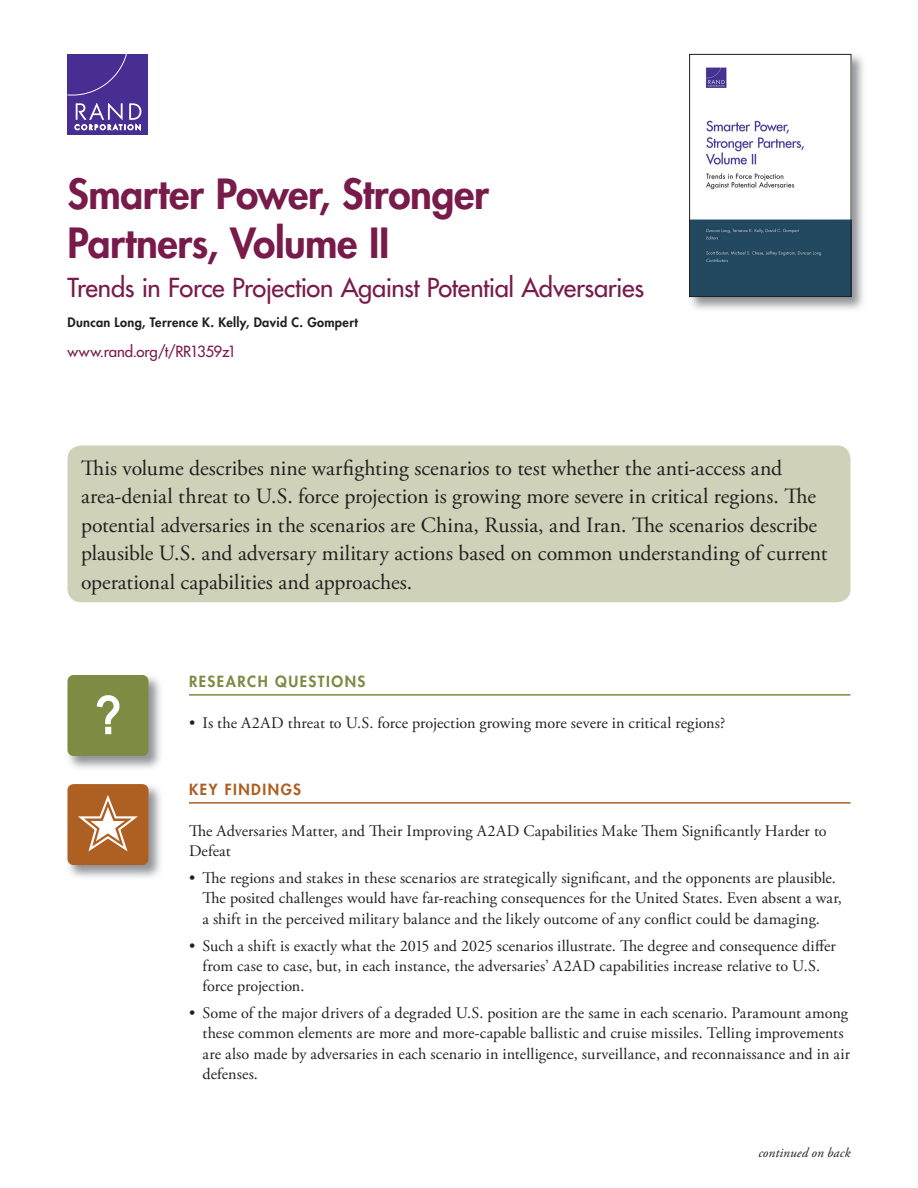
<style>
.page{position:relative;width:918px;height:1188px;background:#fff}
.page>*{position:absolute;margin:0;border:0;box-sizing:border-box;transform-origin:0 0}
.t1{font:700 54px "Arial Narrow";color:#fff}
.t2{font:800 40.5px/49.5px "Futura Std";letter-spacing:-.01em;color:#781b4b}
.t3{font:500 25.5px "Futura Std";letter-spacing:-.02em;color:#781b4b}
.t4{font:21.75px/28.5px "Adobe Garamond Pro";color:#231f20}
.t5{font:16.2px/20.2px "Adobe Garamond Pro";letter-spacing:.005em;color:#231f20}
.t6{font:500 15px "Futura Std";letter-spacing:-.015em;color:#781b4b}
.t7{font:800 15px "Futura Std";letter-spacing:.1em;color:#7d8b43}
.t8{font:800 15px "Futura Std";letter-spacing:.105em;color:#ae5f22}
.t9{font:italic 13.5px "Adobe Garamond Pro";letter-spacing:.005em;color:#231f20}
.t10{font:800 12.75px "Futura Std";letter-spacing:.025em;color:#231f20}
</style>
<div class="page">
<div style="left:68px;top:446px;width:782px;height:156px;background:#cfd1b8;border-radius:14px"></div>
<img style="left:689px;top:53px;width:174px;height:257px">
<img style="left:691px;top:56px;width:158px;height:239px">
<div style="left:689px;top:54px;width:162px;height:243px;border:1px solid #231f20"></div>
<img style="left:68px;top:675px;width:93px;height:94px">
<div style="left:67px;top:675px;width:81px;height:81px;background:#7d8b43;border-radius:6px"></div>
<img style="left:68px;top:784px;width:93px;height:94px">
<div style="left:67px;top:784px;width:81px;height:81px;background:#ae5f22;border-radius:6px"></div>
<hr style="left:189px;top:694px;width:661px;height:2px;background:#7d8b43">
<hr style="left:189px;top:802px;width:661px;height:2px;background:#ae5f22">
<div style="left:68px;top:54px;width:80px;height:81px;background:#482e92"></div>
<svg style="left:68px;top:54px;width:59px;height:42px"></svg>
<svg style="left:75px;top:103px;width:66px;height:28px"></svg>
<h2 class="t2" style="left:68px;top:173px;width:423px">Smarter Power, Stronger<br>Partners, Volume II</h2>
<h3 class="t3" style="left:68px;top:275px;width:578px">Trends in Force Projection Against Potential Adversaries</h3>
<p class="t10" style="left:68px;top:317px;width:292px">Duncan Long, Terrence K. Kelly, David C. Gompert</p>
<p class="t6" style="left:68px;top:344px;width:171px">www.rand.org/t/RR1359z1</p>
<p class="t4" style="left:81px;top:456px;width:748px">This volume describes nine warfighting scenarios to test whether the anti-access and area-denial threat to U.S. force projection is growing more severe in critical regions. The potential adversaries in the scenarios are China, Russia, and Iran. The scenarios describe plausible U.S. and adversary military actions based on common understanding of current operational capabilities and approaches.</p>
<h1 class="t1" style="left:94px;top:684px;width:29px">?</h1>
<p class="t7" style="left:189px;top:675px;width:178px">RESEARCH QUESTIONS</p>
<p class="t5" style="left:189px;top:714px;width:538px">• Is the A2AD threat to U.S. force projection growing more severe in critical regions?</p>
<p class="t8" style="left:189px;top:783px;width:113px">KEY FINDINGS</p>
<p class="t5" style="left:189px;top:822px;width:639px">The Adversaries Matter, and Their Improving A2AD Capabilities Make Them Significantly Harder to<br>Defeat</p>
<p class="t5" style="left:202px;top:869px;width:641px;text-indent:-13px">• The regions and stakes in these scenarios are strategically significant, and the opponents are plausible.<br>The posited challenges would have far-reaching consequences for the United States. Even absent a war, a shift in the perceived military balance and the likely outcome of any conflict could be damaging.</p>
<p class="t5" style="left:202px;top:937px;width:635px;text-indent:-13px">• Such a shift is exactly what the 2015 and 2025 scenarios illustrate. The degree and consequence differ from case to case, but, in each instance, the adversaries’ A2AD capabilities increase relative to U.S. force projection.</p>
<p class="t5" style="left:202px;top:1004px;width:649px;text-indent:-13px">• Some of the major drivers of a degraded U.S. position are the same in each scenario. Paramount among these common elements are more and more-capable ballistic and cruise missiles. Telling improvements are also made by adversaries in each scenario in intelligence, surveillance, and reconnaissance and in air defenses.</p>
<p class="t9" style="left:758px;top:1144px;width:94px">continued on back</p>
</div>
